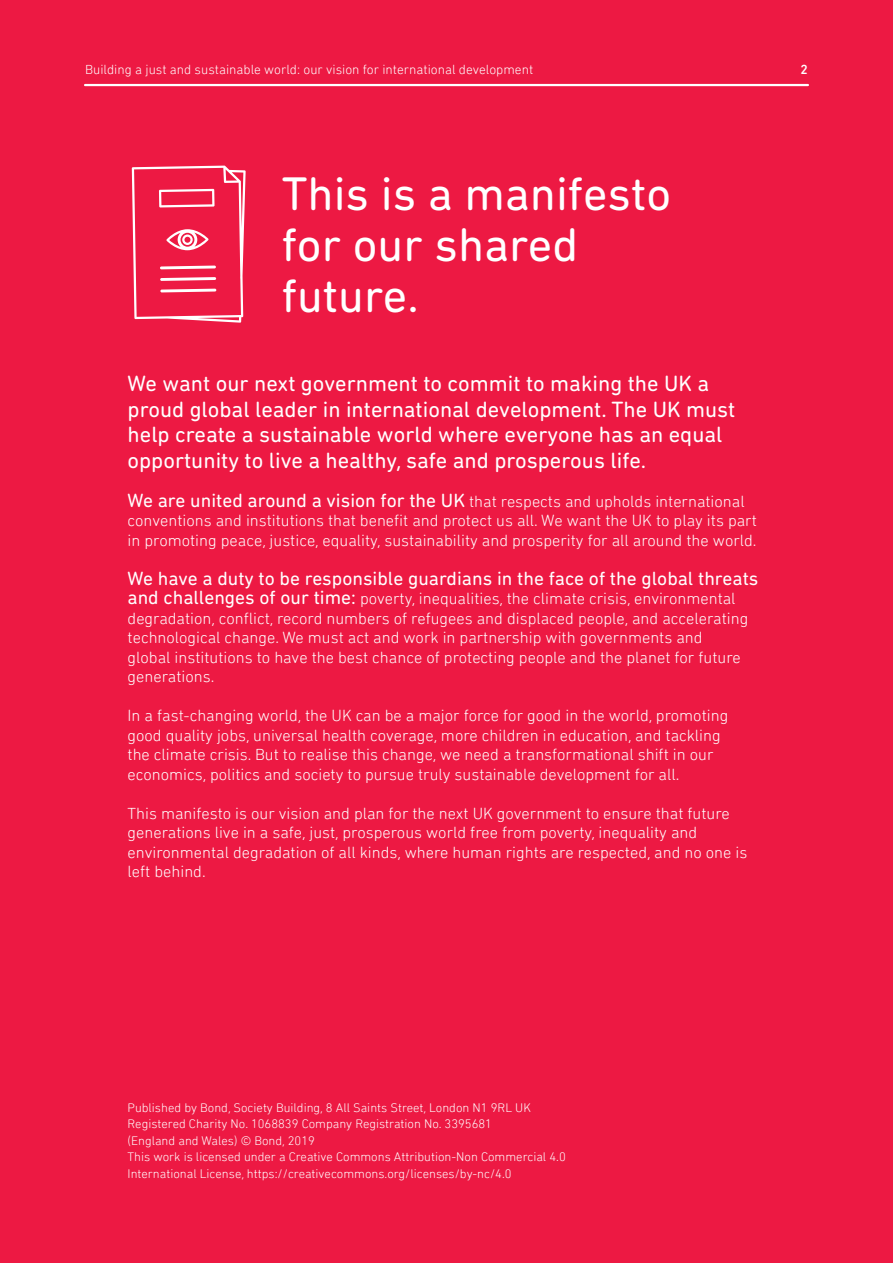
<style>
.page{position:relative;width:893px;height:1263px;background:#ed1943}
.page>*{position:absolute;margin:0;border:0;box-sizing:border-box;transform-origin:0 0}
.t1{font:48px/51px "DIN Next Rounded LT Pro";color:#fff}
.t2{font:22.5px/25.5px "DIN Next Rounded LT Pro";color:#fff}
.t3{font:19.5px "DIN Next Rounded LT Pro";color:#fff}
.t4{font:300 16.5px/19.5px "DIN Next Rounded LT Pro";color:#fff}
.t5{font:300 13.5px "DIN Next Rounded LT Pro";color:#fff}
.t6{font:500 13.5px "DIN Next Rounded LT Pro";color:#fff}
.t7{font:300 12.75px "DIN Next Rounded LT Pro";color:#fff}
.s1{font-weight:400;font-size:19.5px}
</style>
<div class="page">
<hr style="left:85px;top:84px;width:723px;height:2px;background:#fff">
<svg style="left:132px;top:166px;width:114px;height:157px"></svg>
<p class="t5" style="left:85px;top:62px;width:450px">Building a just and sustainable world: our vision for international development</p>
<p class="t6" style="left:800px;top:61px;width:9px">2</p>
<p class="t1" style="left:282px;top:168px;width:391px">This is a manifesto for our shared future.</p>
<p class="t2" style="left:128px;top:370px;width:609px">We want our next government to commit to making the UK a proud global leader in international development. The UK must help create a sustainable world where everyone has an equal opportunity to live a healthy, safe and prosperous life.</p>
<p class="t4" style="left:128px;top:491px;width:631px"><span class="s1">We are united around a vision for the UK</span> that respects and upholds international conventions and institutions that benefit and protect us all. We want the UK to play its part in promoting peace, justice, equality, sustainability and prosperity for all around the world.</p>
<p class="t3" style="left:128px;top:567px;width:632px">We have a duty to be responsible guardians in the face of the global threats</p>
<p class="t4" style="left:128px;top:589px;width:622px"><span class="s1">and challenges of our time:</span> poverty, inequalities, the climate crisis, environmental degradation, conflict, record numbers of refugees and displaced people, and accelerating technological change. We must act and work in partnership with governments and global institutions to have the best chance of protecting people and the planet for future generations.</p>
<p class="t4" style="left:128px;top:706px;width:602px">In a fast-changing world, the UK can be a major force for good in the world, promoting good quality jobs, universal health coverage, more children in education, and tackling the climate crisis. But to realise this change, we need a transformational shift in our economics, politics and society to pursue truly sustainable development for all.</p>
<p class="t4" style="left:128px;top:803px;width:621px">This manifesto is our vision and plan for the next UK government to ensure that future generations live in a safe, just, prosperous world free from poverty, inequality and environmental degradation of all kinds, where human rights are respected, and no one is left behind.</p>
<p class="t7" style="left:128px;top:1100px;width:405px">Published by Bond, Society Building, 8 All Saints Street, London N1 9RL UK</p>
<p class="t7" style="left:128px;top:1117px;width:366px">Registered Charity No. 1068839 Company Registration No. 3395681</p>
<p class="t7" style="left:128px;top:1133px;width:189px">(England and Wales) © Bond, 2019</p>
<p class="t7" style="left:128px;top:1150px;width:440px">This work is licensed under a Creative Commons Attribution-Non Commercial 4.0</p>
<p class="t7" style="left:128px;top:1166px;width:386px">International License, https://creativecommons.org/licenses/by-nc/4.0</p>
</div>
